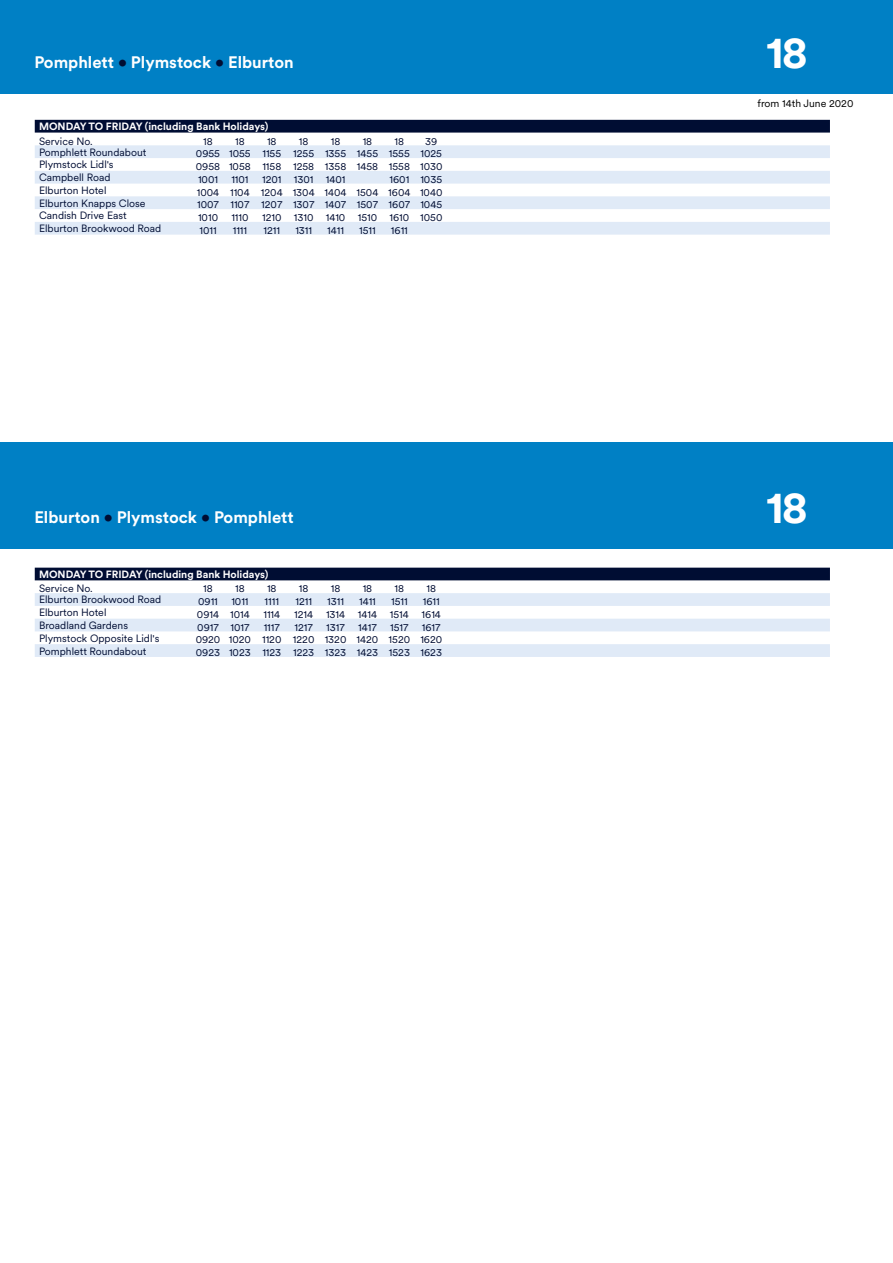
<style>
.page{position:relative;width:893px;height:1263px;background:#fff}
.page>*{position:absolute;margin:0;border:0;box-sizing:border-box;transform-origin:0 0}
.t1{font:700 45px "Stagecoach Circular";color:#fff}
.t2{font:700 16.5px "Stagecoach Circular";color:#fff}
.t3{font:10.5px "Stagecoach Circular";color:#000d33}
.t4{font:700 10.5px "Stagecoach Circular";color:#fff}
.t5{font:10.5px "Stagecoach Circular";color:#000}
.s1{color:#000d33}
</style>
<div class="page">
<svg style="left:35px;top:120px;width:795px;height:13px;background:#081439"></svg>
<svg style="left:35px;top:145px;width:795px;height:90px;fill:#e0eaf7"></svg>
<div style="left:35px;top:568px;width:795px;height:12px;background:#000d33"></div>
<svg style="left:35px;top:593px;width:795px;height:64px;fill:#e0eaf7"></svg>
<div style="left:0;top:0;width:893px;height:94px;background:#0080c5"></div>
<div style="left:0;top:442px;width:893px;height:107px;background:#0080c5"></div>
<h2 class="t2" style="left:34px;top:51px;width:261px">Pomphlett <span class="s1">•</span> Plymstock <span class="s1">•</span> Elburton</h2>
<p class="t4" style="left:39px;top:119px;width:231px">MONDAY TO FRIDAY (including Bank Holidays)</p>
<p class="t3" style="left:39px;top:134px;width:55px">Service No.</p>
<p class="t3" style="left:203px;top:134px;width:11px">18</p>
<p class="t3" style="left:235px;top:134px;width:11px">18</p>
<p class="t3" style="left:267px;top:134px;width:11px">18</p>
<p class="t3" style="left:299px;top:134px;width:11px">18</p>
<p class="t3" style="left:331px;top:134px;width:11px">18</p>
<p class="t3" style="left:363px;top:134px;width:11px">18</p>
<p class="t3" style="left:395px;top:134px;width:11px">18</p>
<p class="t3" style="left:425px;top:134px;width:14px">39</p>
<p class="t3" style="left:39px;top:145px;width:109px">Pomphlett Roundabout</p>
<p class="t3" style="left:196px;top:147px;width:248px">0955 1055 1155 1255 1355 1455 1555 1025</p>
<p class="t3" style="left:39px;top:158px;width:76px">Plymstock Lidl's</p>
<p class="t3" style="left:196px;top:159px;width:248px">0958 1058 1158 1258 1358 1458 1558 1030</p>
<p class="t3" style="left:39px;top:170px;width:73px">Campbell Road</p>
<p class="t3" style="left:198px;top:172px;width:22px">1001</p>
<p class="t3" style="left:231px;top:172px;width:19px">1101</p>
<p class="t3" style="left:262px;top:172px;width:85px">1201 1301 1401</p>
<p class="t3" style="left:389px;top:172px;width:54px">1601 1035</p>
<p class="t3" style="left:39px;top:183px;width:69px">Elburton Hotel</p>
<p class="t3" style="left:197px;top:185px;width:247px">1004 1104 1204 1304 1404 1504 1604 1040</p>
<p class="t3" style="left:39px;top:196px;width:108px">Elburton Knapps Close</p>
<p class="t3" style="left:197px;top:198px;width:247px">1007 1107 1207 1307 1407 1507 1607 1045</p>
<p class="t3" style="left:39px;top:209px;width:89px">Candish Drive East</p>
<p class="t3" style="left:198px;top:210px;width:22px">1010</p>
<p class="t3" style="left:231px;top:210px;width:19px">1110</p>
<p class="t3" style="left:262px;top:210px;width:182px">1210 1310 1410 1510 1610 1050</p>
<p class="t3" style="left:39px;top:221px;width:124px">Elburton Brookwood Road</p>
<p class="t3" style="left:199px;top:223px;width:19px">1011</p>
<p class="t3" style="left:233px;top:223px;width:16px">1111</p>
<p class="t3" style="left:264px;top:223px;width:18px">1211</p>
<p class="t3" style="left:295px;top:223px;width:18px">1311</p>
<p class="t3" style="left:327px;top:223px;width:18px">1411</p>
<p class="t3" style="left:359px;top:223px;width:18px">1511</p>
<p class="t3" style="left:391px;top:223px;width:18px">1611</p>
<h2 class="t2" style="left:34px;top:506px;width:261px">Elburton <span class="s1">•</span> Plymstock <span class="s1">•</span> Pomphlett</h2>
<p class="t4" style="left:39px;top:567px;width:231px">MONDAY TO FRIDAY (including Bank Holidays)</p>
<p class="t3" style="left:39px;top:582px;width:55px">Service No.</p>
<p class="t3" style="left:203px;top:582px;width:11px">18</p>
<p class="t3" style="left:235px;top:582px;width:11px">18</p>
<p class="t3" style="left:267px;top:582px;width:11px">18</p>
<p class="t3" style="left:299px;top:582px;width:11px">18</p>
<p class="t3" style="left:331px;top:582px;width:11px">18</p>
<p class="t3" style="left:363px;top:582px;width:11px">18</p>
<p class="t3" style="left:395px;top:582px;width:11px">18</p>
<p class="t3" style="left:426px;top:582px;width:11px">18</p>
<p class="t3" style="left:39px;top:593px;width:124px">Elburton Brookwood Road</p>
<p class="t3" style="left:198px;top:594px;width:21px">0911</p>
<p class="t3" style="left:231px;top:594px;width:19px">1011</p>
<p class="t3" style="left:265px;top:594px;width:16px">1111</p>
<p class="t3" style="left:295px;top:594px;width:18px">1211</p>
<p class="t3" style="left:327px;top:594px;width:18px">1311</p>
<p class="t3" style="left:359px;top:594px;width:18px">1411</p>
<p class="t3" style="left:391px;top:594px;width:18px">1511</p>
<p class="t3" style="left:423px;top:594px;width:18px">1611</p>
<p class="t3" style="left:39px;top:605px;width:69px">Elburton Hotel</p>
<p class="t3" style="left:197px;top:607px;width:54px">0914 1014</p>
<p class="t3" style="left:263px;top:607px;width:18px">1114</p>
<p class="t3" style="left:294px;top:607px;width:148px">1214 1314 1414 1514 1614</p>
<p class="t3" style="left:39px;top:618px;width:91px">Broadland Gardens</p>
<p class="t3" style="left:197px;top:620px;width:54px">0917 1017</p>
<p class="t3" style="left:264px;top:620px;width:18px">1117</p>
<p class="t3" style="left:295px;top:620px;width:20px">1217</p>
<p class="t3" style="left:326px;top:620px;width:20px">1317</p>
<p class="t3" style="left:358px;top:620px;width:20px">1417</p>
<p class="t3" style="left:390px;top:620px;width:20px">1517</p>
<p class="t3" style="left:422px;top:620px;width:20px">1617</p>
<p class="t3" style="left:39px;top:631px;width:122px">Plymstock Opposite Lidl's</p>
<p class="t3" style="left:196px;top:633px;width:248px">0920 1020 1120 1220 1320 1420 1520 1620</p>
<p class="t3" style="left:39px;top:644px;width:109px">Pomphlett Roundabout</p>
<p class="t3" style="left:196px;top:645px;width:248px">0923 1023 1123 1223 1323 1423 1523 1623</p>
<h1 class="t1" style="left:766px;top:22px;width:43px">18</h1>
<p class="t5" style="left:757px;top:97px;width:97px">from 14th June 2020</p>
<h1 class="t1" style="left:766px;top:477px;width:43px">18</h1>
</div>
